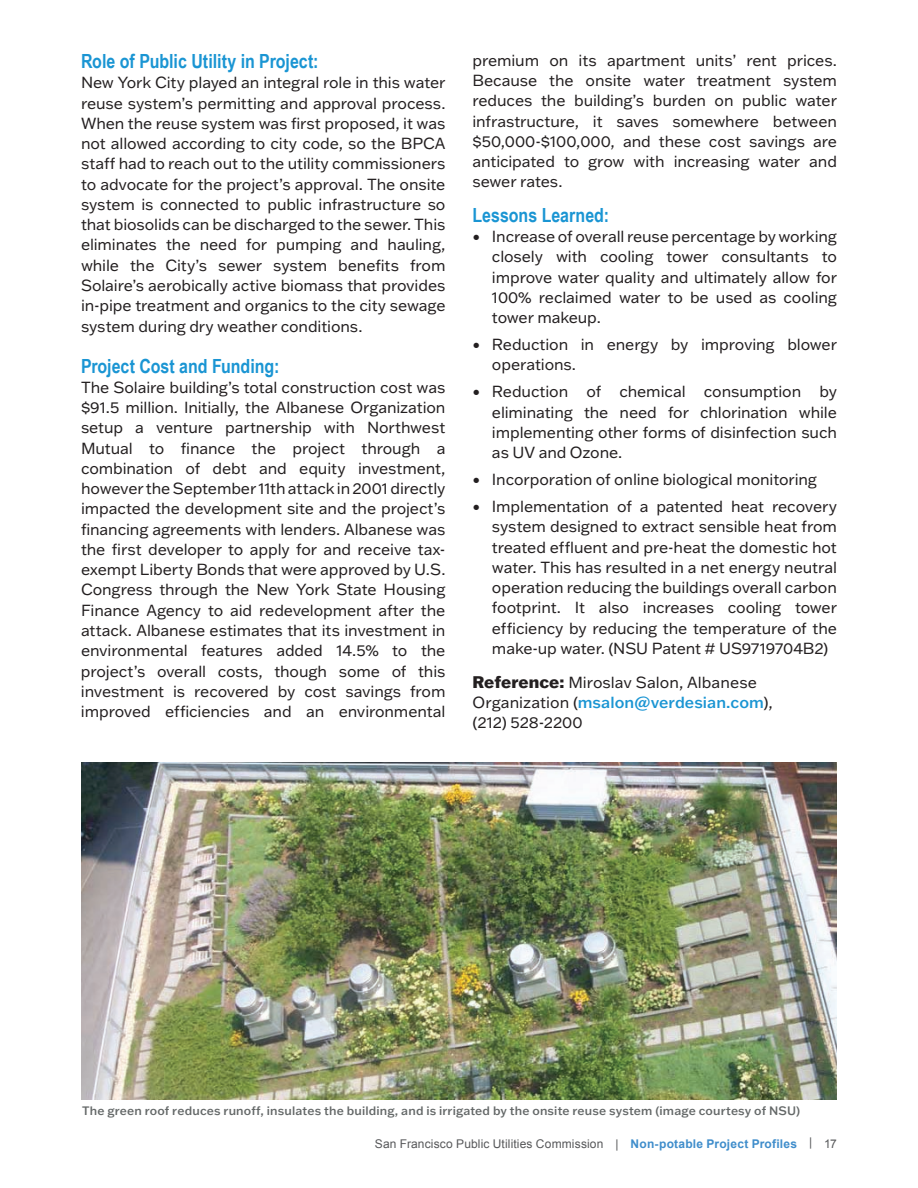
<style>
.page{position:relative;width:918px;height:1188px;background:#fff}
.page>*{position:absolute;margin:0;border:0;box-sizing:border-box;transform-origin:0 0}
.t1{font:700 19.5px "Arial Narrow";color:#1a95d3}
.t2{font:15.75px/20.2px "Franklin Gothic ATF";letter-spacing:-.01em;color:#231f20}
.t3{font:500 12px "Franklin Gothic ATF";letter-spacing:.015em;color:#646868}
.t4{font:12px "Arial";letter-spacing:.01em;color:#57585a}
.s1{font-weight:800;font-size:16.5px}
.s2{font-weight:500;color:#1a95d3}
.s3{font-weight:700;color:#3f8dcb}
</style>
<div class="page">
<img style="left:81px;top:762px;width:756px;height:337px">
<p class="t1" style="left:81px;top:47px;width:239px">Role of Public Utility in Project:</p>
<p class="t2" style="left:81px;top:72px;width:366px">New York City played an integral role in this water reuse system’s permitting and approval process.<br>When the reuse system was first proposed, it was not allowed according to city code, so the BPCA staff had to reach out to the utility commissioners to advocate for the project’s approval. The onsite system is connected to public infrastructure so that biosolids can be discharged to the sewer. This eliminates the need for pumping and hauling, while the City’s sewer system benefits from Solaire’s aerobically active biomass that provides in-pipe treatment and organics to the city sewage system during dry weather conditions.</p>
<p class="t1" style="left:81px;top:351px;width:200px">Project Cost and Funding:</p>
<p class="t2" style="left:81px;top:377px;width:366px">The Solaire building’s total construction cost was $91.5 million. Initially, the Albanese Organization setup a venture partnership with Northwest Mutual to finance the project through a combination of debt and equity investment, however the September 11th attack in 2001 directly impacted the development site and the project’s financing agreements with lenders. Albanese was the first developer to apply for and receive tax&shy;exempt Liberty Bonds that were approved by U.S.<br>Congress through the New York State Housing Finance Agency to aid redevelopment after the attack. Albanese estimates that its investment in environmental features added 14.5% to the project’s overall costs, though some of this investment is recovered by cost savings from improved efficiencies and an environmental</p>
<p class="t2" style="left:472px;top:50px;width:366px">premium on its apartment units’ rent prices.<br>Because the onsite water treatment system reduces the building’s burden on public water infrastructure, it saves somewhere between $50,000-$100,000, and these cost savings are anticipated to grow with increasing water and sewer rates.</p>
<p class="t1" style="left:472px;top:200px;width:138px">Lessons Learned:</p>
<p class="t2" style="left:492px;top:226px;width:347px;text-align:justify;text-indent:-19px">• Increase of overall reuse percentage by working closely with cooling tower consultants to improve water quality and ultimately allow for 100% reclaimed water to be used as cooling tower makeup.</p>
<p class="t2" style="left:492px;top:334px;width:347px;text-indent:-19px">• Reduction in energy by improving blower operations.</p>
<p class="t2" style="left:492px;top:381px;width:347px;text-align:justify;text-indent:-19px">• Reduction of chemical consumption by eliminating the need for chlorination while implementing other forms of disinfection such as UV and Ozone.</p>
<p class="t2" style="left:472px;top:469px;width:346px">• Incorporation of online biological monitoring</p>
<p class="t2" style="left:492px;top:496px;width:347px;text-align:justify;text-indent:-19px">• Implementation of a patented heat recovery system designed to extract sensible heat from treated effluent and pre-heat the domestic hot water. This has resulted in a net energy neutral operation reducing the buildings overall carbon footprint. It also increases cooling tower efficiency by reducing the temperature of the make-up water. (NSU Patent # US9719704B2)</p>
<p class="t2" style="left:472px;top:671px;width:302px"><span class="s1">Reference:</span> Miroslav Salon, Albanese<br>Organization (<span class="s2">msalon@verdesian.com</span>), (212) 528-2200</p>
<p class="t3" style="left:82px;top:1103px;width:720px">The green roof reduces runoff, insulates the building, and is irrigated by the onsite reuse system (image courtesy of NSU)</p>
<p class="t4" style="left:375px;top:1135px;width:464px">San Francisco Public Utilities Commission | <span class="s3">Non-potable Project Profiles</span> | 17</p>
</div>
